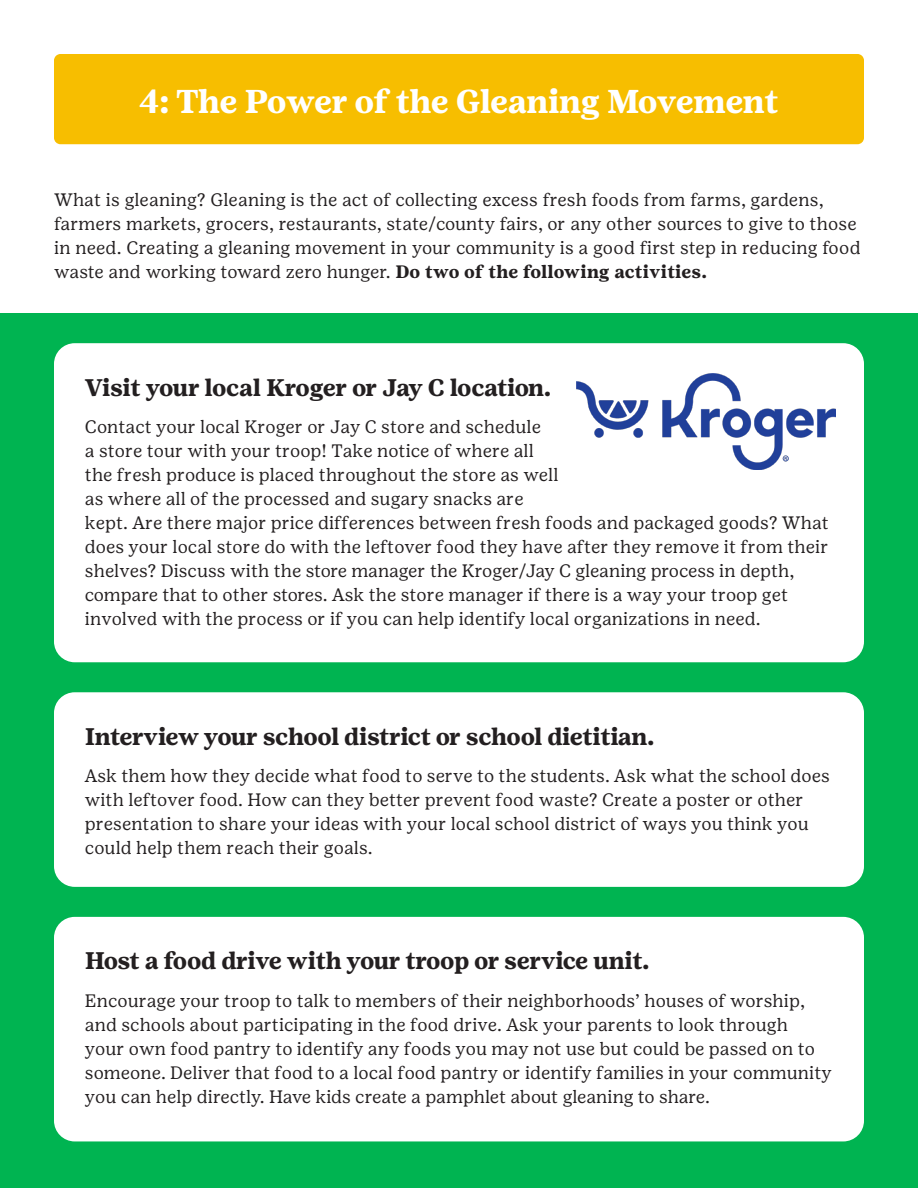
<style>
.page{position:relative;width:918px;height:1188px;background:#fff}
.page>*{position:absolute;margin:0;border:0;box-sizing:border-box;transform-origin:0 0}
.t1{font:700 33px "Girl Scout Text";letter-spacing:-.02em;color:#fff}
.t2{font:700 24px "Girl Scout Text";letter-spacing:-.02em;color:#231f20}
.t3{font:18px/24px "Girl Scout Text";color:#231f20}
.s1{font-weight:700}
</style>
<div class="page">
<div style="left:0;top:313px;width:918px;height:875px;background:#00b451"></div>
<div style="left:54px;top:54px;width:810px;height:90px;background:#f7be00;border-radius:6px"></div>
<div style="left:54px;top:343px;width:810px;height:319px;background:#fff;border-radius:21px"></div>
<div style="left:54px;top:692px;width:810px;height:195px;background:#fff;border-radius:21px"></div>
<div style="left:54px;top:917px;width:810px;height:224px;background:#fff;border-radius:21px"></div>
<img style="left:576px;top:374px;width:260px;height:96px">
<p class="t1" style="left:139px;top:82px;width:641px">4: The Power of the Gleaning Movement</p>
<p class="t3" style="left:54px;top:188px;width:808px">What is gleaning? Gleaning is the act of collecting excess fresh foods from farms, gardens, farmers markets, grocers, restaurants, state/county fairs, or any other sources to give to those in need. Creating a gleaning movement in your community is a good first step in reducing food waste and working toward zero hunger. <span class="s1">Do two of the following activities.</span></p>
<p class="t2" style="left:85px;top:373px;width:468px">Visit your local Kroger or Jay C location.</p>
<p class="t3" style="left:85px;top:415px;width:746px">Contact your local Kroger or Jay C store and schedule<br>a store tour with your troop! Take notice of where all<br>the fresh produce is placed throughout the store as well<br>as where all of the processed and sugary snacks are<br>kept. Are there major price differences between fresh foods and packaged goods? What does your local store do with the leftover food they have after they remove it from their shelves? Discuss with the store manager the Kroger/Jay C gleaning process in depth, compare that to other stores. Ask the store manager if there is a way your troop get involved with the process or if you can help identify local organizations in need.</p>
<p class="t2" style="left:85px;top:722px;width:571px">Interview your school district or school dietitian.</p>
<p class="t3" style="left:85px;top:764px;width:746px">Ask them how they decide what food to serve to the students. Ask what the school does with leftover food. How can they better prevent food waste? Create a poster or other presentation to share your ideas with your local school district of ways you think you could help them reach their goals.</p>
<p class="t2" style="left:85px;top:946px;width:566px">Host a food drive with your troop or service unit.</p>
<p class="t3" style="left:85px;top:988px;width:748px">Encourage your troop to talk to members of their neighborhoods’ houses of worship, and schools about participating in the food drive. Ask your parents to look through your own food pantry to identify any foods you may not use but could be passed on to someone. Deliver that food to a local food pantry or identify families in your community you can help directly. Have kids create a pamphlet about gleaning to share.</p>
</div>
